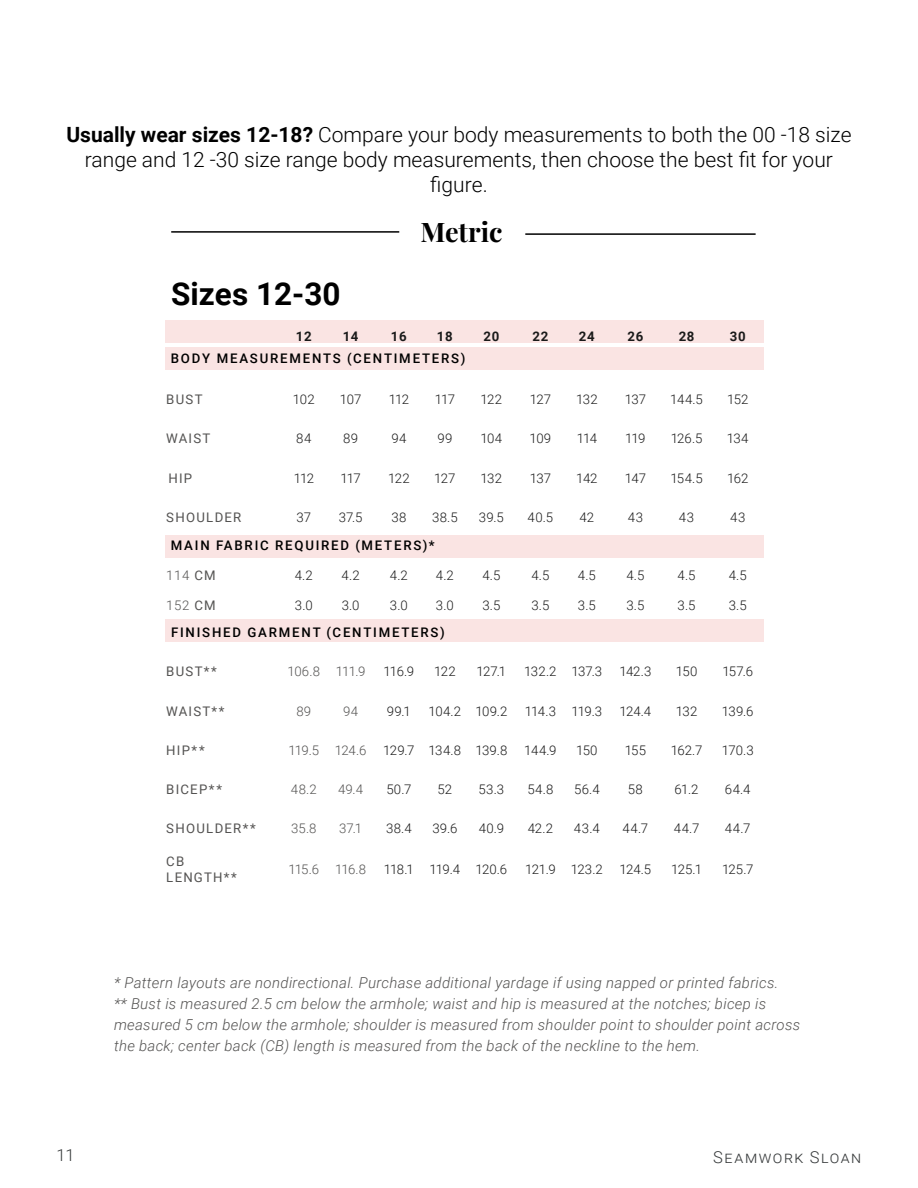
<style>
.page{position:relative;width:918px;height:1188px;background:#fff}
.page>*{position:absolute;margin:0;border:0;box-sizing:border-box;transform-origin:0 0}
.t1{font:700 31.5px "Roboto";color:#000}
.t2{font:700 27px "Playfair Display";color:#000}
.t3{font:300 21px/25.2px "Roboto";color:#000;text-align:center}
.t4{font:300 16.5px "Roboto";letter-spacing:.09em;color:#373a3b}
.t5{font:italic 300 15px/21px "Roboto";letter-spacing:.02em;color:#545352}
.t6{font:300 13.2px "Roboto";letter-spacing:-.01em;color:#1a1a1a}
.t7{font:500 13.2px "Roboto";letter-spacing:.135em;color:#000}
.t8{font:13.2px/15.9px "Roboto";letter-spacing:.09em;color:#545352}
.t9{font:300 13.2px "Roboto";letter-spacing:-.01em;color:#545352}
.t10{font:700 13.2px "Roboto";letter-spacing:.05em;color:#1a1a1a}
.s1{font-weight:700}
.s2{font-weight:400}
</style>
<div class="page">
<div style="left:165px;top:347px;width:599px;height:22px;background:#fae4e3"></div>
<div style="left:165px;top:536px;width:599px;height:22px;background:#fae4e3"></div>
<div style="left:165px;top:320px;width:599px;height:23px;background:#fae4e3"></div>
<div style="left:165px;top:619px;width:599px;height:23px;background:#fae4e3"></div>
<hr style="left:171px;top:231px;width:228px;height:2px;background:#000">
<hr style="left:525px;top:233px;width:231px;height:2px;background:#000">
<p class="t3" style="left:66px;top:121px;width:787px"><span class="s1">Usually wear sizes 12-18?</span> Compare your body measurements to both the 00 -18 size range and 12 -30 size range body measurements, then choose the best fit for your</p>
<p class="t3" style="left:430px;top:172px;width:59px">figure.</p>
<p class="t1" style="left:171px;top:272px;width:171px">Sizes 12-30</p>
<p class="t2" style="left:421px;top:211px;width:84px">Metric</p>
<p class="t10" style="left:296px;top:327px;width:17px">12</p>
<p class="t10" style="left:343px;top:327px;width:17px">14</p>
<p class="t10" style="left:391px;top:327px;width:17px">16</p>
<p class="t10" style="left:437px;top:327px;width:17px">18</p>
<p class="t10" style="left:483px;top:327px;width:17px">20</p>
<p class="t10" style="left:533px;top:327px;width:17px">22</p>
<p class="t10" style="left:579px;top:327px;width:17px">24</p>
<p class="t10" style="left:627px;top:327px;width:17px">26</p>
<p class="t10" style="left:679px;top:327px;width:17px">28</p>
<p class="t10" style="left:730px;top:327px;width:17px">30</p>
<p class="t7" style="left:171px;top:349px;width:296px">BODY MEASUREMENTS (CENTIMETERS)</p>
<p class="t8" style="left:166px;top:391px;width:38px">BUST</p>
<p class="t6" style="left:293px;top:390px;width:23px">102</p>
<p class="t6" style="left:340px;top:390px;width:23px">107</p>
<p class="t6" style="left:389px;top:390px;width:22px">112</p>
<p class="t6" style="left:435px;top:390px;width:22px">117</p>
<p class="t6" style="left:481px;top:390px;width:23px">122</p>
<p class="t6" style="left:530px;top:390px;width:23px">127</p>
<p class="t6" style="left:576px;top:390px;width:23px">132</p>
<p class="t6" style="left:625px;top:390px;width:23px">137</p>
<p class="t6" style="left:670px;top:390px;width:34px">144.5</p>
<p class="t6" style="left:727px;top:390px;width:23px">152</p>
<p class="t8" style="left:166px;top:430px;width:46px">WAIST</p>
<p class="t6" style="left:296px;top:429px;width:17px">84</p>
<p class="t6" style="left:343px;top:429px;width:16px">89</p>
<p class="t6" style="left:391px;top:429px;width:16px">94</p>
<p class="t6" style="left:437px;top:429px;width:16px">99</p>
<p class="t6" style="left:480px;top:429px;width:23px">104</p>
<p class="t6" style="left:530px;top:429px;width:23px">109</p>
<p class="t6" style="left:577px;top:429px;width:22px">114</p>
<p class="t6" style="left:625px;top:429px;width:22px">119</p>
<p class="t6" style="left:671px;top:429px;width:33px">126.5</p>
<p class="t6" style="left:727px;top:429px;width:23px">134</p>
<p class="t8" style="left:169px;top:470px;width:25px">HIP</p>
<p class="t6" style="left:294px;top:469px;width:22px">112</p>
<p class="t6" style="left:340px;top:469px;width:22px">117</p>
<p class="t6" style="left:388px;top:469px;width:23px">122</p>
<p class="t6" style="left:434px;top:469px;width:23px">127</p>
<p class="t6" style="left:481px;top:469px;width:23px">132</p>
<p class="t6" style="left:530px;top:469px;width:23px">137</p>
<p class="t6" style="left:576px;top:469px;width:23px">142</p>
<p class="t6" style="left:625px;top:469px;width:23px">147</p>
<p class="t6" style="left:670px;top:469px;width:34px">154.5</p>
<p class="t6" style="left:727px;top:469px;width:23px">162</p>
<p class="t8" style="left:166px;top:509px;width:77px">SHOULDER</p>
<p class="t6" style="left:297px;top:508px;width:16px">37</p>
<p class="t6" style="left:339px;top:508px;width:25px">37.5</p>
<p class="t6" style="left:391px;top:508px;width:16px">38</p>
<p class="t6" style="left:432px;top:508px;width:27px">38.5</p>
<p class="t6" style="left:479px;top:508px;width:27px">39.5</p>
<p class="t6" style="left:528px;top:508px;width:27px">40.5</p>
<p class="t6" style="left:580px;top:508px;width:16px">42</p>
<p class="t6" style="left:628px;top:508px;width:17px">43</p>
<p class="t6" style="left:679px;top:508px;width:17px">43</p>
<p class="t6" style="left:730px;top:508px;width:17px">43</p>
<p class="t7" style="left:171px;top:536px;width:265px">MAIN FABRIC REQUIRED (METERS)*</p>
<p class="t9" style="left:166px;top:566px;width:51px">114 <span class="s2">CM</span></p>
<p class="t6" style="left:295px;top:566px;width:20px">4.2</p>
<p class="t6" style="left:342px;top:566px;width:20px">4.2</p>
<p class="t6" style="left:390px;top:566px;width:20px">4.2</p>
<p class="t6" style="left:436px;top:566px;width:20px">4.2</p>
<p class="t6" style="left:482px;top:566px;width:19px">4.5</p>
<p class="t6" style="left:531px;top:566px;width:19px">4.5</p>
<p class="t6" style="left:578px;top:566px;width:19px">4.5</p>
<p class="t6" style="left:626px;top:566px;width:19px">4.5</p>
<p class="t6" style="left:678px;top:566px;width:19px">4.5</p>
<p class="t6" style="left:729px;top:566px;width:19px">4.5</p>
<p class="t9" style="left:166px;top:596px;width:51px">152 <span class="s2">CM</span></p>
<p class="t6" style="left:295px;top:596px;width:19px">3.0</p>
<p class="t6" style="left:342px;top:596px;width:19px">3.0</p>
<p class="t6" style="left:390px;top:596px;width:19px">3.0</p>
<p class="t6" style="left:436px;top:596px;width:19px">3.0</p>
<p class="t6" style="left:482px;top:596px;width:19px">3.5</p>
<p class="t6" style="left:531px;top:596px;width:19px">3.5</p>
<p class="t6" style="left:578px;top:596px;width:19px">3.5</p>
<p class="t6" style="left:626px;top:596px;width:19px">3.5</p>
<p class="t6" style="left:678px;top:596px;width:19px">3.5</p>
<p class="t6" style="left:729px;top:596px;width:19px">3.5</p>
<p class="t7" style="left:171px;top:623px;width:275px">FINISHED GARMENT (CENTIMETERS)</p>
<p class="t8" style="left:166px;top:663px;width:52px">BUST**</p>
<p class="t9" style="left:288px;top:662px;width:34px">106.8</p>
<p class="t9" style="left:336px;top:662px;width:31px">111.9</p>
<p class="t6" style="left:384px;top:662px;width:32px">116.9</p>
<p class="t6" style="left:434px;top:662px;width:23px">122</p>
<p class="t6" style="left:477px;top:662px;width:31px">127.1</p>
<p class="t6" style="left:524px;top:662px;width:34px">132.2</p>
<p class="t6" style="left:572px;top:662px;width:32px">137.3</p>
<p class="t6" style="left:619px;top:662px;width:34px">142.3</p>
<p class="t6" style="left:676px;top:662px;width:23px">150</p>
<p class="t6" style="left:722px;top:662px;width:32px">157.6</p>
<p class="t8" style="left:166px;top:702px;width:60px">WAIST**</p>
<p class="t9" style="left:296px;top:702px;width:16px">89</p>
<p class="t9" style="left:343px;top:702px;width:16px">94</p>
<p class="t6" style="left:387px;top:702px;width:26px">99.1</p>
<p class="t6" style="left:429px;top:702px;width:34px">104.2</p>
<p class="t6" style="left:475px;top:702px;width:34px">109.2</p>
<p class="t6" style="left:525px;top:702px;width:33px">114.3</p>
<p class="t6" style="left:572px;top:702px;width:32px">119.3</p>
<p class="t6" style="left:620px;top:702px;width:33px">124.4</p>
<p class="t6" style="left:676px;top:702px;width:23px">132</p>
<p class="t6" style="left:722px;top:702px;width:33px">139.6</p>
<p class="t8" style="left:166px;top:742px;width:40px">HIP**</p>
<p class="t9" style="left:289px;top:741px;width:32px">119.5</p>
<p class="t9" style="left:335px;top:741px;width:33px">124.6</p>
<p class="t6" style="left:383px;top:741px;width:33px">129.7</p>
<p class="t6" style="left:429px;top:741px;width:34px">134.8</p>
<p class="t6" style="left:475px;top:741px;width:33px">139.8</p>
<p class="t6" style="left:524px;top:741px;width:34px">144.9</p>
<p class="t6" style="left:576px;top:741px;width:23px">150</p>
<p class="t6" style="left:625px;top:741px;width:23px">155</p>
<p class="t6" style="left:671px;top:741px;width:33px">162.7</p>
<p class="t6" style="left:722px;top:741px;width:33px">170.3</p>
<p class="t8" style="left:166px;top:781px;width:57px">BICEP**</p>
<p class="t9" style="left:291px;top:780px;width:27px">48.2</p>
<p class="t9" style="left:338px;top:780px;width:26px">49.4</p>
<p class="t6" style="left:386px;top:780px;width:27px">50.7</p>
<p class="t6" style="left:438px;top:780px;width:16px">52</p>
<p class="t6" style="left:478px;top:780px;width:27px">53.3</p>
<p class="t6" style="left:527px;top:780px;width:27px">54.8</p>
<p class="t6" style="left:574px;top:780px;width:27px">56.4</p>
<p class="t6" style="left:628px;top:780px;width:17px">58</p>
<p class="t6" style="left:675px;top:780px;width:25px">61.2</p>
<p class="t6" style="left:725px;top:780px;width:27px">64.4</p>
<p class="t8" style="left:166px;top:820px;width:91px">SHOULDER**</p>
<p class="t9" style="left:291px;top:819px;width:27px">35.8</p>
<p class="t9" style="left:339px;top:819px;width:24px">37.1</p>
<p class="t6" style="left:386px;top:819px;width:27px">38.4</p>
<p class="t6" style="left:432px;top:819px;width:27px">39.6</p>
<p class="t6" style="left:479px;top:819px;width:27px">40.9</p>
<p class="t6" style="left:528px;top:819px;width:27px">42.2</p>
<p class="t6" style="left:574px;top:819px;width:27px">43.4</p>
<p class="t6" style="left:623px;top:819px;width:27px">44.7</p>
<p class="t6" style="left:674px;top:819px;width:27px">44.7</p>
<p class="t6" style="left:725px;top:819px;width:27px">44.7</p>
<p class="t8" style="left:166px;top:853px;width:72px">CB<br>LENGTH**</p>
<p class="t9" style="left:288px;top:860px;width:32px">115.6</p>
<p class="t9" style="left:335px;top:860px;width:33px">116.8</p>
<p class="t6" style="left:384px;top:860px;width:32px">118.1</p>
<p class="t6" style="left:430px;top:860px;width:32px">119.4</p>
<p class="t6" style="left:475px;top:860px;width:33px">120.6</p>
<p class="t6" style="left:525px;top:860px;width:32px">121.9</p>
<p class="t6" style="left:571px;top:860px;width:34px">123.2</p>
<p class="t6" style="left:620px;top:860px;width:33px">124.5</p>
<p class="t6" style="left:671px;top:860px;width:32px">125.1</p>
<p class="t6" style="left:722px;top:860px;width:33px">125.7</p>
<p class="t5" style="left:114px;top:971px;width:666px">* Pattern layouts are nondirectional. Purchase additional yardage if using napped or printed fabrics.</p>
<p class="t5" style="left:114px;top:992px;width:688px">** Bust is measured 2.5 cm below the armhole; waist and hip is measured at the notches; bicep is measured 5 cm below the armhole; shoulder is measured from shoulder point to shoulder point across the back; center back (CB) length is measured from the back of the neckline to the hem.</p>
<p class="t4" style="left:57px;top:1143px;width:20px">11</p>
<p class="t4" style="left:713px;top:1146px;width:150px">Seamwork Sloan</p>
</div>
